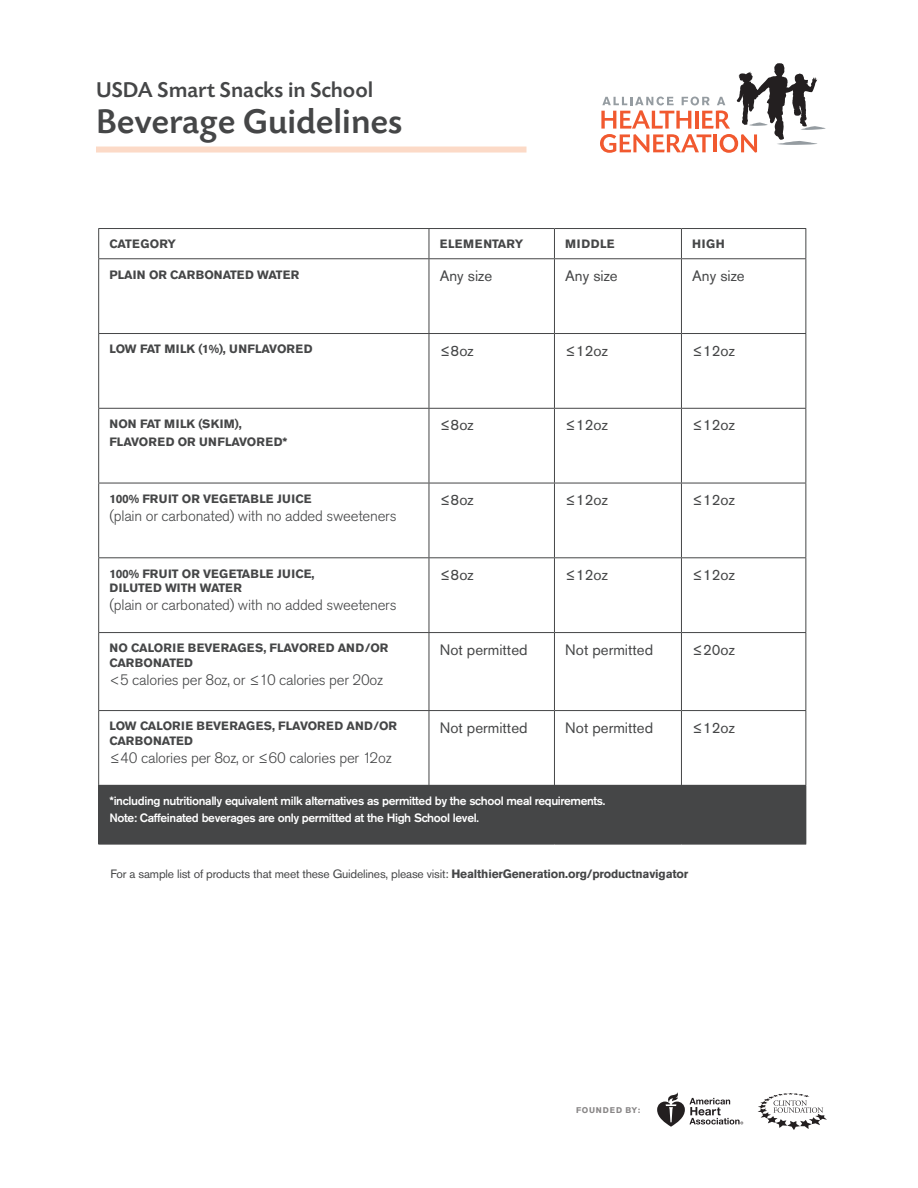
<style>
.page{position:relative;width:918px;height:1188px;background:#fff}
.page>*{position:absolute;margin:0;border:0;box-sizing:border-box;transform-origin:0 0}
.t1{font:500 36px "Today SBOP";color:#454647}
.t2{font:500 22.5px "Today SBOP";color:#454647}
.t3{font:300 15px "Akzidenz Grotesk Std";letter-spacing:-.015em;color:#454647}
.t4{font:15px "Akzidenz Grotesk Std";color:#454647}
.t5{font:700 12px/14.4px "Akzidenz Grotesk Std";color:#454647}
.t6{font:500 12px/16.5px "Akzidenz Grotesk Std";letter-spacing:-.03em;color:#fff}
.t7{font:12px "Akzidenz Grotesk Std";letter-spacing:-.015em;color:#454647}
.t8{font:700 12px "Akzidenz Grotesk Std";letter-spacing:.02em;color:#454647}
.t9{font:700 8.25px "Akzidenz Grotesk Std";letter-spacing:.11em;color:#231f20}
.s1{font-weight:700}
</style>
<div class="page">
<div style="left:99px;top:785px;width:707px;height:59px;background:#454647"></div>
<hr style="left:98px;top:228px;width:331px;height:1px;background:#454647">
<hr style="left:429px;top:228px;width:125px;height:1px;background:#454647">
<svg style="left:429px;top:229px;width:1px;height:29px"></svg>
<hr style="left:554px;top:228px;width:127px;height:1px;background:#454647">
<svg style="left:554px;top:229px;width:1px;height:29px"></svg>
<hr style="left:681px;top:228px;width:125px;height:1px;background:#454647">
<svg style="left:681px;top:229px;width:1px;height:29px"></svg>
<hr style="left:98px;top:258px;width:331px;height:1px;background:#454647">
<hr style="left:429px;top:258px;width:125px;height:1px;background:#454647">
<hr style="left:429px;top:259px;width:1px;height:74px;background:#454647">
<hr style="left:554px;top:258px;width:127px;height:1px;background:#454647">
<hr style="left:554px;top:259px;width:1px;height:74px;background:#454647">
<hr style="left:681px;top:258px;width:125px;height:1px;background:#454647">
<hr style="left:681px;top:259px;width:1px;height:74px;background:#454647">
<hr style="left:98px;top:333px;width:331px;height:1px;background:#454647">
<hr style="left:429px;top:333px;width:125px;height:1px;background:#454647">
<hr style="left:429px;top:334px;width:1px;height:74px;background:#454647">
<hr style="left:554px;top:333px;width:127px;height:1px;background:#454647">
<hr style="left:554px;top:334px;width:1px;height:74px;background:#454647">
<hr style="left:681px;top:333px;width:125px;height:1px;background:#454647">
<hr style="left:681px;top:334px;width:1px;height:74px;background:#454647">
<hr style="left:98px;top:408px;width:331px;height:1px;background:#454647">
<hr style="left:429px;top:408px;width:125px;height:1px;background:#454647">
<hr style="left:429px;top:409px;width:1px;height:74px;background:#454647">
<hr style="left:554px;top:408px;width:127px;height:1px;background:#454647">
<hr style="left:554px;top:409px;width:1px;height:74px;background:#454647">
<hr style="left:681px;top:408px;width:125px;height:1px;background:#454647">
<hr style="left:681px;top:409px;width:1px;height:74px;background:#454647">
<hr style="left:98px;top:483px;width:331px;height:1px;background:#454647">
<hr style="left:429px;top:483px;width:125px;height:1px;background:#454647">
<hr style="left:429px;top:483px;width:1px;height:74px;background:#454647">
<hr style="left:554px;top:483px;width:127px;height:1px;background:#454647">
<hr style="left:554px;top:483px;width:1px;height:74px;background:#454647">
<hr style="left:681px;top:483px;width:125px;height:1px;background:#454647">
<hr style="left:681px;top:483px;width:1px;height:74px;background:#454647">
<hr style="left:98px;top:557px;width:331px;height:1px;background:#454647">
<hr style="left:429px;top:557px;width:125px;height:1px;background:#454647">
<hr style="left:429px;top:558px;width:1px;height:74px;background:#454647">
<hr style="left:554px;top:557px;width:127px;height:1px;background:#454647">
<hr style="left:554px;top:558px;width:1px;height:74px;background:#454647">
<hr style="left:681px;top:557px;width:125px;height:1px;background:#454647">
<hr style="left:681px;top:558px;width:1px;height:74px;background:#454647">
<hr style="left:98px;top:632px;width:331px;height:1px;background:#454647">
<hr style="left:429px;top:632px;width:125px;height:1px;background:#454647">
<hr style="left:429px;top:633px;width:1px;height:77px;background:#454647">
<hr style="left:554px;top:632px;width:127px;height:1px;background:#454647">
<hr style="left:554px;top:633px;width:1px;height:77px;background:#454647">
<hr style="left:681px;top:632px;width:125px;height:1px;background:#454647">
<hr style="left:681px;top:633px;width:1px;height:77px;background:#454647">
<hr style="left:98px;top:710px;width:331px;height:1px;background:#454647">
<hr style="left:429px;top:710px;width:125px;height:1px;background:#454647">
<hr style="left:429px;top:711px;width:1px;height:74px;background:#454647">
<hr style="left:554px;top:710px;width:127px;height:1px;background:#454647">
<hr style="left:554px;top:711px;width:1px;height:74px;background:#454647">
<hr style="left:681px;top:710px;width:125px;height:1px;background:#454647">
<hr style="left:681px;top:711px;width:1px;height:74px;background:#454647">
<hr style="left:98px;top:785px;width:331px;height:1px;background:#454647">
<svg style="left:98px;top:229px;width:1px;height:29px"></svg>
<svg style="left:805px;top:229px;width:1px;height:29px"></svg>
<hr style="left:98px;top:259px;width:1px;height:74px;background:#454647">
<hr style="left:805px;top:259px;width:1px;height:74px;background:#454647">
<hr style="left:98px;top:334px;width:1px;height:74px;background:#454647">
<hr style="left:805px;top:334px;width:1px;height:74px;background:#454647">
<hr style="left:98px;top:409px;width:1px;height:74px;background:#454647">
<hr style="left:805px;top:409px;width:1px;height:74px;background:#454647">
<hr style="left:98px;top:483px;width:1px;height:74px;background:#454647">
<hr style="left:805px;top:483px;width:1px;height:74px;background:#454647">
<hr style="left:98px;top:558px;width:1px;height:74px;background:#454647">
<hr style="left:805px;top:558px;width:1px;height:74px;background:#454647">
<hr style="left:98px;top:633px;width:1px;height:77px;background:#454647">
<hr style="left:805px;top:633px;width:1px;height:77px;background:#454647">
<hr style="left:98px;top:711px;width:1px;height:74px;background:#454647">
<hr style="left:805px;top:711px;width:1px;height:74px;background:#454647">
<hr style="left:98px;top:786px;width:1px;height:58px;background:#454647">
<hr style="left:98px;top:844px;width:331px;height:1px;background:#454647">
<hr style="left:429px;top:844px;width:125px;height:1px;background:#454647">
<hr style="left:554px;top:844px;width:127px;height:1px;background:#454647">
<hr style="left:681px;top:844px;width:125px;height:1px;background:#454647">
<div style="left:96px;top:147px;width:430px;height:6px;background:#fcdac7"></div>
<svg style="left:600px;top:63px;width:226px;height:90px"></svg>
<svg style="left:657px;top:1092px;width:86px;height:35px"></svg>
<svg style="left:758px;top:1093px;width:69px;height:37px"></svg>
<h2 class="t2" style="left:96px;top:78px;width:279px">USDA Smart Snacks in School</h2>
<h1 class="t1" style="left:96px;top:102px;width:308px">Beverage Guidelines</h1>
<p class="t5" style="left:109px;top:237px;width:68px">CATEGORY</p>
<p class="t5" style="left:440px;top:237px;width:62px">ELEMENTARY</p>
<p class="t5" style="left:565px;top:237px;width:50px">MIDDLE</p>
<p class="t5" style="left:692px;top:237px;width:34px">HIGH</p>
<p class="t5" style="left:109px;top:267px;width:191px">PLAIN OR CARBONATED WATER</p>
<p class="t4" style="left:440px;top:267px;width:54px">Any size</p>
<p class="t4" style="left:565px;top:267px;width:54px">Any size</p>
<p class="t4" style="left:692px;top:267px;width:54px">Any size</p>
<p class="t5" style="left:109px;top:342px;width:63px">LOW FAT MIL</p>
<p class="t8" style="left:187px;top:342px;width:126px">K (1%), UN FLAVORED</p>
<p class="t4" style="left:440px;top:341px;width:35px">≤8oz</p>
<p class="t4" style="left:565px;top:341px;width:44px">≤12oz</p>
<p class="t4" style="left:692px;top:341px;width:44px">≤12oz</p>
<p class="t5" style="left:109px;top:415px;width:179px;line-height:18px;text-indent:77px">K (SKIM),<br>FLAVORED OR UN FLAVORED*</p>
<p class="t4" style="left:440px;top:416px;width:35px">≤8oz</p>
<p class="t4" style="left:565px;top:416px;width:44px">≤12oz</p>
<p class="t4" style="left:692px;top:416px;width:44px">≤12oz</p>
<p class="t5" style="left:109px;top:417px;width:63px">NON FAT MIL</p>
<p class="t5" style="left:109px;top:491px;width:204px">100% FRUIT OR VEGETABLE JUICE</p>
<p class="t3" style="left:109px;top:507px;width:289px">(plain or carbonated) with no added sweeteners</p>
<p class="t5" style="left:109px;top:566px;width:207px">100% FRUIT OR VEGETABLE JUI CE,<br>DILUTED WITH WATER</p>
<p class="t3" style="left:109px;top:596px;width:289px">(plain or carbonated) with no added sweeteners</p>
<p class="t5" style="left:109px;top:641px;width:280px">NO CALORI E BEVERAGES, FLAVORED AND/OR<br>CARBONATED</p>
<p class="t3" style="left:109px;top:671px;width:275px">&lt;5 calories per 8oz, or ≤10 calories per 20oz</p>
<p class="t5" style="left:109px;top:719px;width:289px">LOW CALORI E BEVERAGES, FLAVORED AND/OR<br>CARBONATED</p>
<p class="t3" style="left:109px;top:749px;width:284px">≤40 calories per 8oz, or ≤60 calories per 12oz</p>
<p class="t4" style="left:440px;top:491px;width:35px">≤8oz</p>
<p class="t4" style="left:565px;top:491px;width:44px">≤12oz</p>
<p class="t4" style="left:692px;top:491px;width:44px">≤12oz</p>
<p class="t4" style="left:440px;top:566px;width:35px">≤8oz</p>
<p class="t4" style="left:565px;top:566px;width:44px">≤12oz</p>
<p class="t4" style="left:692px;top:566px;width:44px">≤12oz</p>
<p class="t4" style="left:440px;top:640px;width:89px">Not permitted</p>
<p class="t4" style="left:565px;top:640px;width:89px">Not permitted</p>
<p class="t4" style="left:692px;top:640px;width:44px">≤20oz</p>
<p class="t4" style="left:440px;top:718px;width:89px">Not permitted</p>
<p class="t4" style="left:565px;top:718px;width:89px">Not permitted</p>
<p class="t4" style="left:692px;top:718px;width:44px">≤12oz</p>
<p class="t6" style="left:109px;top:792px;width:497px">*including nutritionally equivalent milk alternatives as permitted by the school meal requirements.<br>Note: Caffeinated beverages are only permitted at the High School level.</p>
<p class="t7" style="left:110px;top:866px;width:579px">For a sample list of products that meet these Guidelines, please visit: <span class="s1">HEALTHIERGENERATION.ORG/PRODUCTNAVIGATOR</span></p>
<p class="t9" style="left:576px;top:1106px;width:66px">FOUNDED BY:</p>
</div>
